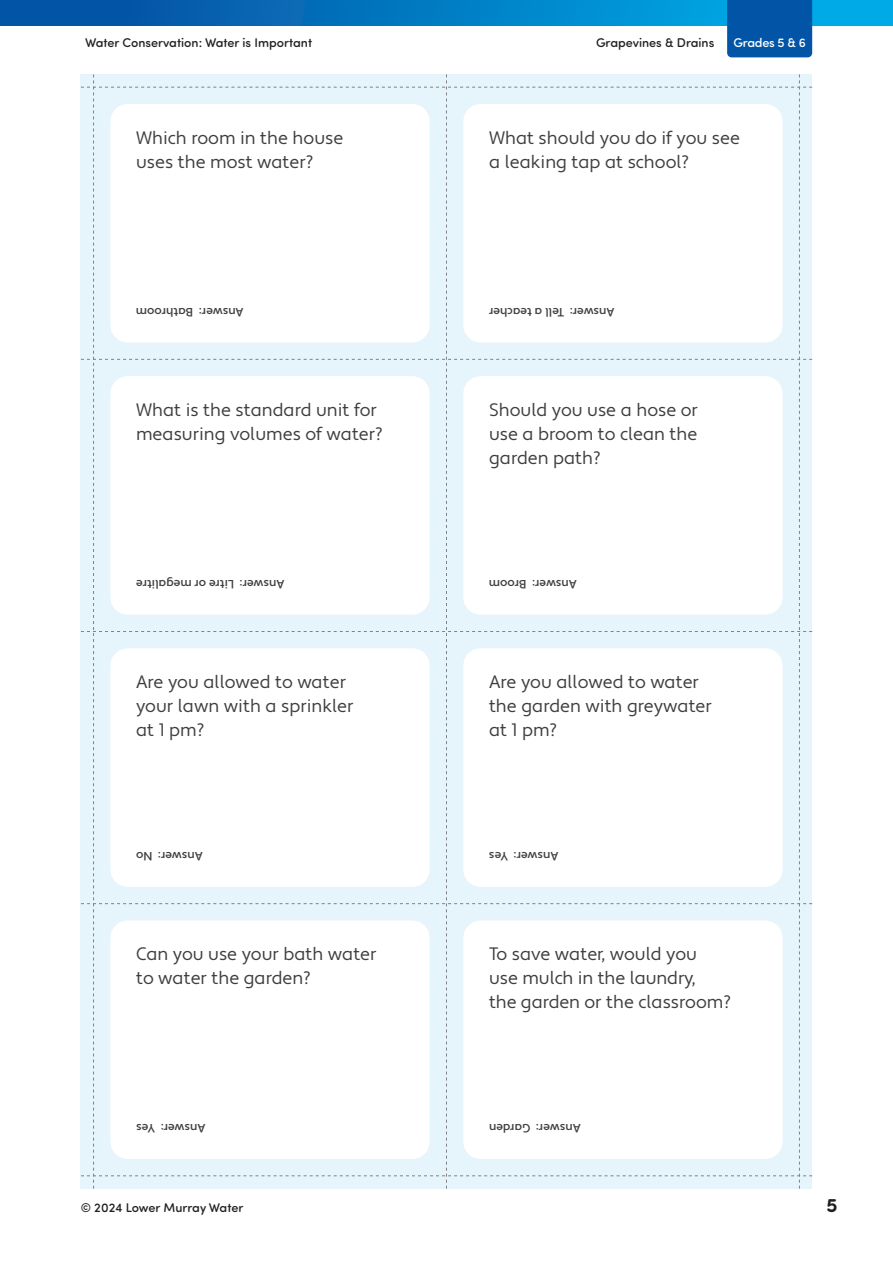
<style>
.page{position:relative;width:893px;height:1263px;background:#fff}
.page>*{position:absolute;margin:0;border:0;box-sizing:border-box;transform-origin:0 0}
.t1{font:700 19.5px "Sofia Pro Soft";color:#231f20}
.Question{font:18px/24px "Apertura";color:#3e3e3f}
.Body{font:18px/24px "Apertura";color:#3e3e3f}
.t2{font:500 12.75px "Sofia Pro Soft";color:#231f20}
.Footer_Centre{font:500 12.75px "Sofia Pro Soft";letter-spacing:-.02em;color:#fff}
.A{font:500 12px "Apertura";color:#3e3e3f}
</style>
<div class="page">
<div style="left:0;top:0;width:893px;height:26px;background:linear-gradient(to right,#044a9e,#00b2ec)"></div>
<div style="left:81px;top:74px;width:731px;height:1114px;background:#e6f4fb"></div>
<div style="left:111px;top:104px;width:318px;height:238px;background:#fff;border-radius:17px"></div>
<div style="left:463px;top:104px;width:319px;height:238px;background:#fff;border-radius:17px"></div>
<div style="left:463px;top:376px;width:319px;height:238px;background:#fff;border-radius:17px"></div>
<div style="left:111px;top:376px;width:318px;height:238px;background:#fff;border-radius:17px"></div>
<div style="left:111px;top:648px;width:318px;height:239px;background:#fff;border-radius:17px"></div>
<div style="left:463px;top:648px;width:319px;height:239px;background:#fff;border-radius:17px"></div>
<div style="left:463px;top:921px;width:319px;height:238px;background:#fff;border-radius:17px"></div>
<div style="left:111px;top:921px;width:318px;height:238px;background:#fff;border-radius:17px"></div>
<div style="left:727px;top:0;width:85px;height:57px;background:#0154a6"></div>
<p class="t2" style="left:85px;top:33px;width:229px">Water Conservation: Water is Important</p>
<p class="t2" style="left:596px;top:33px;width:120px">Grapevines &amp; Drains</p>
<p class="Footer_Centre" style="left:733px;top:33px;width:74px">Grades 5 &amp; 6</p>
<p class="Body" style="left:136px;top:126px;width:209px">Which room in the house uses the most water?</p>
<p class="Body" style="left:489px;top:126px;width:252px">What should you do if you see a leaking tap at school?</p>
<p class="A" style="left:193px;top:319px;width:59px;rotate:-180deg">Bathroom</p>
<p class="A" style="left:244px;top:319px;width:46px;rotate:-180deg">Answer:</p>
<p class="A" style="left:564px;top:319px;width:77px;rotate:-180deg">Tell a teacher</p>
<p class="A" style="left:615px;top:319px;width:46px;rotate:-180deg">Answer:</p>
<p class="Body" style="left:136px;top:398px;width:248px">What is the standard unit for measuring volumes of water?</p>
<p class="Question" style="left:489px;top:398px;width:210px;text-align:justify">Should you use a hose or use a broom to clean the garden path?</p>
<p class="A" style="left:234px;top:591px;width:99px;rotate:-180deg">Litre or megalitre</p>
<p class="A" style="left:284px;top:591px;width:46px;rotate:-180deg">Answer:</p>
<p class="A" style="left:526px;top:591px;width:39px;rotate:-180deg">Broom</p>
<p class="A" style="left:577px;top:591px;width:46px;rotate:-180deg">Answer:</p>
<p class="Question" style="left:136px;top:670px;width:219px">Are you allowed to water your lawn with a sprinkler at 1 pm?</p>
<p class="Question" style="left:489px;top:670px;width:224px">Are you allowed to water the garden with greywater at 1 pm?</p>
<p class="A" style="left:152px;top:863px;width:18px;rotate:-180deg">No</p>
<p class="A" style="left:203px;top:863px;width:46px;rotate:-180deg">Answer:</p>
<p class="A" style="left:508px;top:863px;width:21px;rotate:-180deg">Yes</p>
<p class="A" style="left:558px;top:863px;width:46px;rotate:-180deg">Answer:</p>
<p class="Question" style="left:136px;top:943px;width:242px">Can you use your bath water to water the garden?</p>
<p class="Question" style="left:489px;top:943px;width:243px">To save water, would you<br>use mulch in the laundry,<br>the garden or the classroom?</p>
<p class="A" style="left:155px;top:1136px;width:21px;rotate:-180deg">Yes</p>
<p class="A" style="left:206px;top:1136px;width:46px;rotate:-180deg">Answer:</p>
<p class="A" style="left:530px;top:1136px;width:43px;rotate:-180deg">Garden</p>
<p class="A" style="left:581px;top:1136px;width:46px;rotate:-180deg">Answer:</p>
<p class="t2" style="left:81px;top:1198px;width:164px">© 2024 Lower Murray Water</p>
<p class="t1" style="left:827px;top:1191px;width:13px">5</p>
</div>
